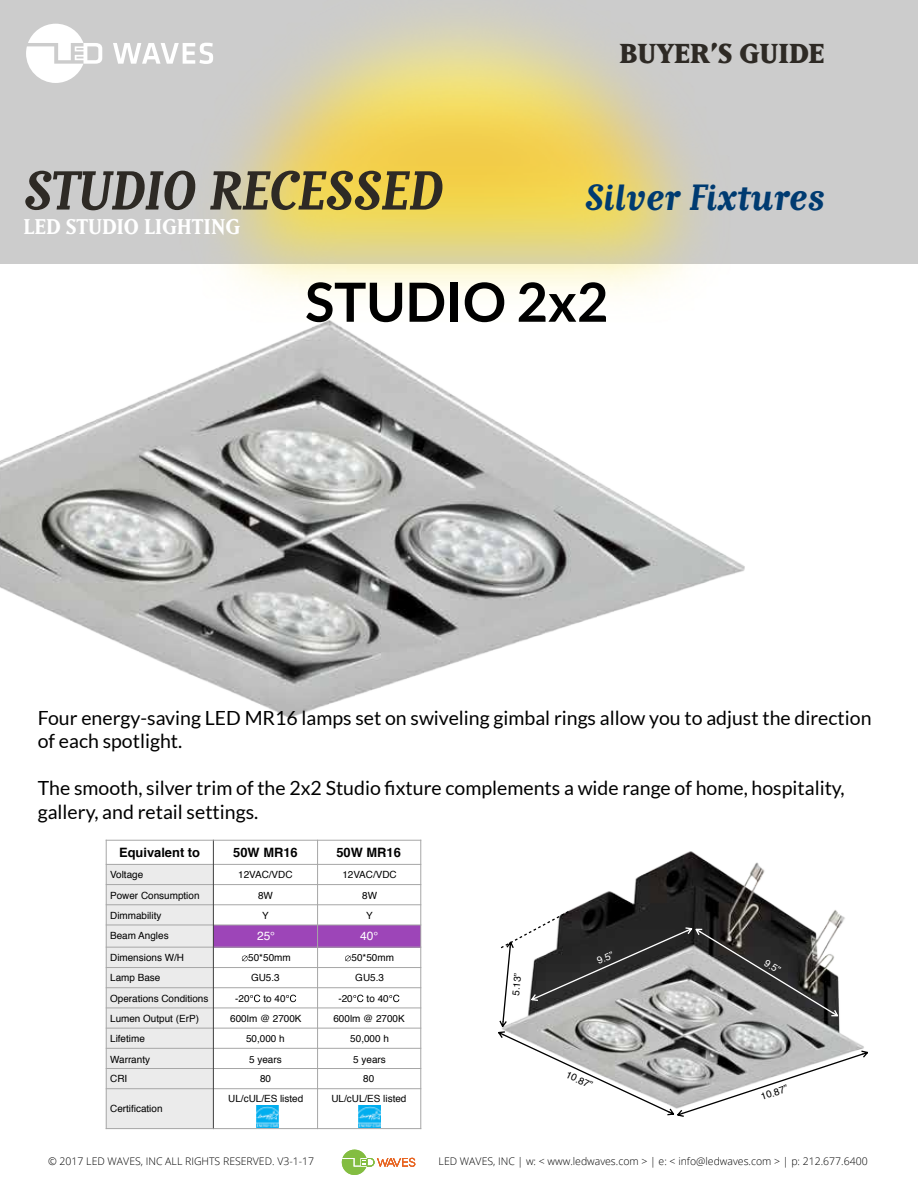
<style>
.page{position:relative;width:918px;height:1188px;background:#fff}
.page>*{position:absolute;margin:0;border:0;box-sizing:border-box;transform-origin:0 0}
.t1{font:italic 700 54px "Matrix IIOT";color:#2e2a25}
.t2{font:700 54px "Lato";color:#000}
.t3{font:italic 700 36px "Matrix IIOT";color:#003b71}
.t4{font:800 27px "Matrix IIOT";color:#2e2a25}
.t5{font:700 21px "Matrix IIOT";color:#fff}
.t6{font:19.5px/23.4px "Lato";color:#000}
.t7{font:700 12.9px "Helvetica";color:#000}
.t8{font:11.85px "Helvetica";color:#fff}
.t9{font:300 10.5px "Open Sans";color:#000}
.t10{font:9.9px "Helvetica";color:#000}
.t11{font:9.9px "Helvetica";color:#fff}
</style>
<div class="page">
<img style="left:0;top:532px;width:745px;height:186px">
<img style="left:0;top:0;width:904px;height:532px">
<svg style="left:113px;top:43px;width:100px;height:21px"></svg>
<svg style="left:26px;top:24px;width:76px;height:59px"></svg>
<svg style="left:342px;top:1150px;width:73px;height:25px"></svg>
<img style="left:570px;top:851px;width:211px;height:59px">
<svg style="left:498px;top:910px;width:370px;height:207px"></svg>
<svg style="left:106px;top:865px;width:315px;height:265px"></svg>
<div style="left:106px;top:864px;width:107px;height:21px;background:#ebebeb"></div>
<div style="left:106px;top:885px;width:107px;height:20px;background:#ebebeb"></div>
<div style="left:106px;top:905px;width:107px;height:20px;background:#ebebeb"></div>
<div style="left:106px;top:925px;width:107px;height:22px;background:#ebebeb"></div>
<div style="left:213px;top:925px;width:105px;height:22px;background:#9d45b8"></div>
<div style="left:318px;top:925px;width:103px;height:22px;background:#9d45b8"></div>
<div style="left:106px;top:947px;width:107px;height:21px;background:#ebebeb"></div>
<div style="left:106px;top:968px;width:107px;height:20px;background:#ebebeb"></div>
<div style="left:106px;top:988px;width:107px;height:20px;background:#ebebeb"></div>
<div style="left:106px;top:1008px;width:107px;height:20px;background:#ebebeb"></div>
<div style="left:106px;top:1028px;width:107px;height:20px;background:#ebebeb"></div>
<div style="left:106px;top:1048px;width:107px;height:21px;background:#ebebeb"></div>
<div style="left:106px;top:1069px;width:107px;height:20px;background:#ebebeb"></div>
<div style="left:106px;top:1089px;width:107px;height:40px;background:#ebebeb"></div>
<svg style="left:242px;top:956px;width:6px;height:5px"></svg>
<svg style="left:345px;top:956px;width:6px;height:5px"></svg>
<svg style="left:250px;top:995px;width:10px;height:7px"></svg>
<svg style="left:286px;top:995px;width:10px;height:7px"></svg>
<svg style="left:353px;top:995px;width:10px;height:7px"></svg>
<svg style="left:389px;top:995px;width:10px;height:7px"></svg>
<hr style="left:317px;top:840px;width:1px;height:289px;background:#a6a6a6">
<hr style="left:106px;top:864px;width:107px;height:1px;background:#a6a6a6">
<hr style="left:213px;top:864px;width:208px;height:1px;background:#a6a6a6">
<hr style="left:106px;top:884px;width:107px;height:1px;background:#a6a6a6">
<hr style="left:213px;top:884px;width:208px;height:1px;background:#a6a6a6">
<hr style="left:106px;top:905px;width:107px;height:1px;background:#a6a6a6">
<hr style="left:213px;top:905px;width:208px;height:1px;background:#a6a6a6">
<hr style="left:106px;top:925px;width:107px;height:1px;background:#a6a6a6">
<hr style="left:213px;top:925px;width:208px;height:1px;background:#a6a6a6">
<hr style="left:106px;top:947px;width:107px;height:1px;background:#a6a6a6">
<hr style="left:213px;top:947px;width:208px;height:1px;background:#a6a6a6">
<hr style="left:106px;top:967px;width:107px;height:1px;background:#a6a6a6">
<hr style="left:213px;top:967px;width:208px;height:1px;background:#a6a6a6">
<hr style="left:106px;top:987px;width:107px;height:1px;background:#a6a6a6">
<hr style="left:213px;top:987px;width:208px;height:1px;background:#a6a6a6">
<hr style="left:106px;top:1008px;width:107px;height:1px;background:#a6a6a6">
<hr style="left:213px;top:1008px;width:208px;height:1px;background:#a6a6a6">
<hr style="left:106px;top:1028px;width:107px;height:1px;background:#a6a6a6">
<hr style="left:213px;top:1028px;width:208px;height:1px;background:#a6a6a6">
<hr style="left:106px;top:1048px;width:107px;height:1px;background:#a6a6a6">
<hr style="left:213px;top:1048px;width:208px;height:1px;background:#a6a6a6">
<hr style="left:106px;top:1068px;width:107px;height:1px;background:#a6a6a6">
<hr style="left:213px;top:1068px;width:208px;height:1px;background:#a6a6a6">
<hr style="left:106px;top:1088px;width:107px;height:1px;background:#a6a6a6">
<hr style="left:213px;top:1088px;width:208px;height:1px;background:#a6a6a6">
<hr style="left:213px;top:840px;width:1px;height:289px;background:#404040">
<hr style="left:106px;top:840px;width:1px;height:289px;background:#a6a6a6">
<hr style="left:421px;top:840px;width:1px;height:289px;background:#a6a6a6">
<hr style="left:106px;top:840px;width:107px;height:1px;background:#a6a6a6">
<hr style="left:213px;top:840px;width:208px;height:1px;background:#a6a6a6">
<hr style="left:106px;top:1128px;width:107px;height:1px;background:#a6a6a6">
<hr style="left:213px;top:1128px;width:208px;height:1px;background:#a6a6a6">
<img style="left:257px;top:1105px;width:21px;height:22px">
<img style="left:359px;top:1105px;width:22px;height:22px">
<h1 class="t1" style="left:24px;top:158px;width:421px">STUDIO RECESSED</h1>
<h3 class="t5" style="left:24px;top:213px;width:218px">LED STUDIO LIGHTING</h3>
<h3 class="t4" style="left:620px;top:37px;width:206px">BUYER’S GUIDE</h3>
<h2 class="t3" style="left:585px;top:175px;width:241px">Silver Fixtures</h2>
<h1 class="t2" style="left:305px;top:271px;width:305px">STUDIO 2x2</h1>
<h3 class="t6" style="left:38px;top:706px;width:835px">Four energy-saving LED MR16 lamps set on swiveling gimbal rings allow you to adjust the direction of each spotlight.</h3>
<h3 class="t6" style="left:38px;top:776px;width:809px">The smooth, silver trim of the 2x2 Studio fixture complements a wide range of home, hospitality, gallery, and retail settings.</h3>
<h3 class="t7" style="left:119px;top:842px;width:83px">Equivalent to</h3>
<h3 class="t7" style="left:233px;top:842px;width:66px">50W MR16</h3>
<h3 class="t7" style="left:336px;top:842px;width:66px">50W MR16</h3>
<p class="t10" style="left:110px;top:867px;width:35px">Voltage</p>
<p class="t10" style="left:238px;top:867px;width:56px">12VAC/VDC</p>
<p class="t10" style="left:342px;top:867px;width:56px">12VAC/VDC</p>
<p class="t10" style="left:110px;top:888px;width:91px">Power Consumption</p>
<p class="t10" style="left:258px;top:888px;width:16px">8W</p>
<p class="t10" style="left:362px;top:888px;width:16px">8W</p>
<p class="t10" style="left:110px;top:908px;width:53px">Dimmability</p>
<p class="t10" style="left:262px;top:908px;width:8px">Y</p>
<p class="t10" style="left:366px;top:908px;width:8px">Y</p>
<p class="t10" style="left:110px;top:928px;width:60px">Beam Angles</p>
<p class="t8" style="left:257px;top:927px;width:20px">25°</p>
<p class="t8" style="left:360px;top:927px;width:20px">40°</p>
<p class="t10" style="left:110px;top:950px;width:75px">Dimensions W/H</p>
<p class="t10" style="left:248px;top:950px;width:44px">50*50mm</p>
<p class="t10" style="left:351px;top:950px;width:44px">50*50mm</p>
<p class="t10" style="left:110px;top:970px;width:52px">Lamp Base</p>
<p class="t10" style="left:251px;top:970px;width:30px">GU5.3</p>
<p class="t10" style="left:355px;top:970px;width:30px">GU5.3</p>
<p class="t10" style="left:110px;top:991px;width:100px">Operations Conditions</p>
<p class="t10" style="left:235px;top:991px;width:16px">-20</p>
<p class="t10" style="left:263px;top:991px;width:24px">to 40</p>
<p class="t10" style="left:338px;top:991px;width:16px">-20</p>
<p class="t10" style="left:367px;top:991px;width:24px">to 40</p>
<p class="t10" style="left:110px;top:1011px;width:90px">Lumen Output (ErP)</p>
<p class="t10" style="left:230px;top:1011px;width:73px">600lm @ 2700K</p>
<p class="t10" style="left:333px;top:1011px;width:73px">600lm @ 2700K</p>
<p class="t10" style="left:110px;top:1031px;width:36px">Lifetime</p>
<p class="t10" style="left:246px;top:1031px;width:40px">50,000 h</p>
<p class="t10" style="left:350px;top:1031px;width:40px">50,000 h</p>
<p class="t10" style="left:110px;top:1051px;width:41px">Warranty</p>
<p class="t10" style="left:249px;top:1051px;width:34px">5 years</p>
<p class="t10" style="left:353px;top:1051px;width:34px">5 years</p>
<p class="t10" style="left:110px;top:1071px;width:19px">CRI</p>
<p class="t10" style="left:260px;top:1071px;width:13px">80</p>
<p class="t10" style="left:363px;top:1071px;width:13px">80</p>
<p class="t10" style="left:110px;top:1101px;width:54px">Certification</p>
<p class="t11" style="left:594px;top:954px;width:19px;rotate:-23deg">9.5”</p>
<p class="t11" style="left:769px;top:955px;width:19px;rotate:30deg">9.5”</p>
<p class="t10" style="left:508px;top:995px;width:24px;rotate:-84deg">5.13”</p>
<p class="t10" style="left:570px;top:1067px;width:30px;rotate:25deg">10.87”</p>
<p class="t10" style="left:759px;top:1089px;width:30px;rotate:-18deg">10.87”</p>
<p class="t10" style="left:228px;top:1091px;width:76px">UL/cUL/ES listed</p>
<p class="t10" style="left:331px;top:1091px;width:76px">UL/cUL/ES listed</p>
<p class="t9" style="left:48px;top:1154px;width:268px">© 2017 LED WAVES, INC ALL RIGHTS RESERVED. V3-1-17</p>
<p class="t9" style="left:439px;top:1154px;width:431px">LED WAVES, INC | w: &lt; www.ledwaves.com &gt; | e: &lt; info@ledwaves.com &gt; | p: 212.677.6400</p>
</div>
